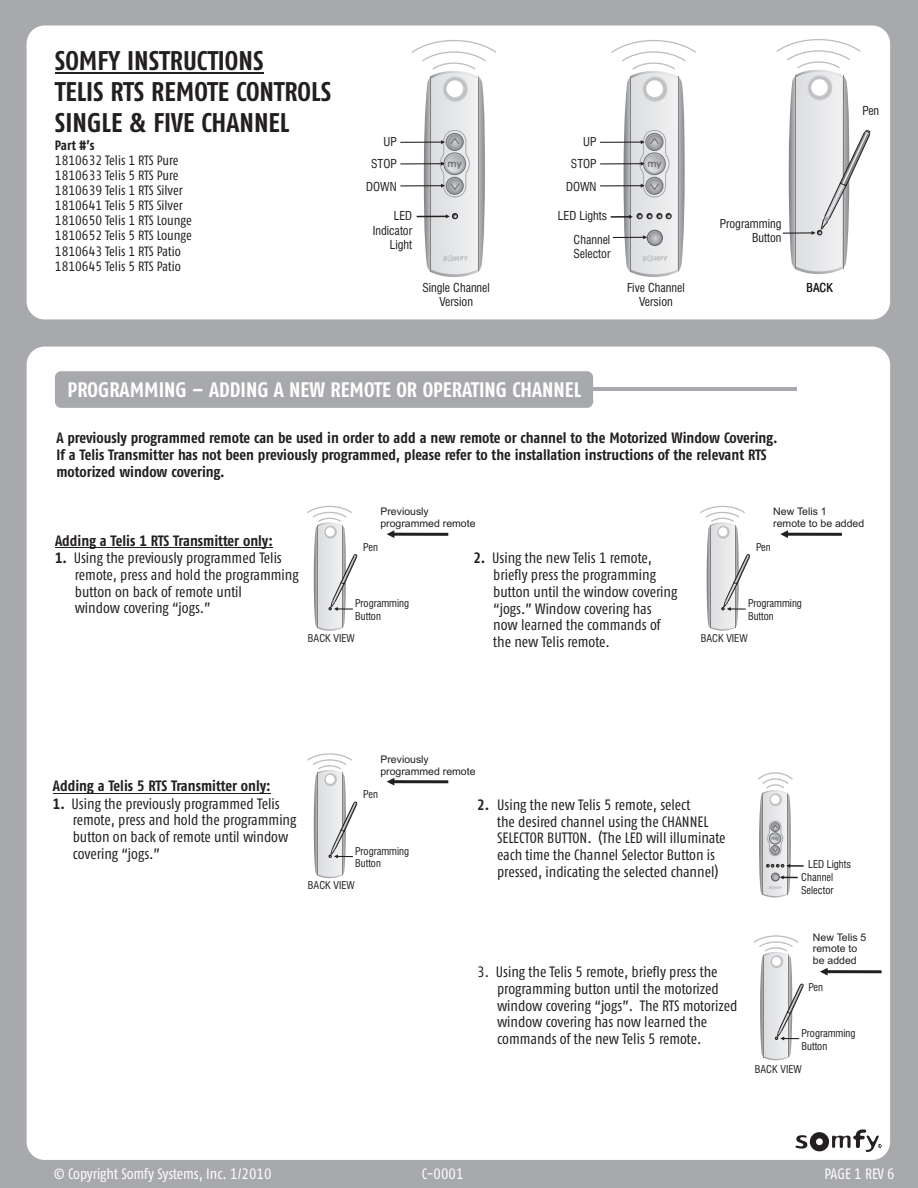
<style>
.page{position:relative;width:918px;height:1188px;background:#a8a9ad}
.page>*{position:absolute;margin:0;border:0;box-sizing:border-box;transform-origin:0 0}
.t1{font:27px/30.9px "Fago Co Bold Tf";color:#231f20}
.t2{font:21px "Fago Co Bold Tf";color:#fff}
.t3{font:15px/16.8px "Fago Co Regular Tf";color:#231f20}
.t4{font:15px/17.2px "Fago Co Bold Tf";color:#231f20}
.t5{font:15px "Fago Co Regular Tf";color:#fff}
.t6{font:13.5px/15px "Fago Co Regular Tf";color:#231f20}
.t7{font:13.5px "Fago Co Bold Tf";color:#231f20}
.t8{font:condensed 12px/14.4px "Swiss 721 BT";color:#231f20;text-align:right}
.t9{font:condensed 10.5px/12.6px "Swiss 721 BT";color:#231f20}
.t10{font:10.5px/11.7px "Arial";color:#231f20}
.t11{font:700 9.75px "Avant Garde IT Cby BT";color:#6c6d70}
.t12{font:700 5.1px "Avant Garde IT Cby BT";color:#6c6d70}
.s1{font-family:"Fago Co Bold Tf"}
</style>
<div class="page">
<div style="left:27px;top:347px;width:863px;height:813px;background:#fff;border-radius:18px"></div>
<div style="left:27px;top:26px;width:863px;height:293px;background:#fff;border-radius:18px"></div>
<svg style="left:776px;top:39px;width:94px;height:235px"></svg>
<hr style="left:55px;top:72px;width:209px;height:2px;background:#231f20">
<svg style="left:400px;top:40px;width:97px;height:237px"></svg>
<svg style="left:600px;top:40px;width:96px;height:237px"></svg>
<div style="left:55px;top:371px;width:538px;height:37px;background:#a8a9ad;border-radius:6px"></div>
<hr style="left:55px;top:547px;width:218px;height:1px;background:#231f20">
<hr style="left:53px;top:793px;width:218px;height:1px;background:#231f20">
<hr style="left:586px;top:387px;width:211px;height:4px;background:#a8a9ad">
<svg style="left:795px;top:1129px;width:87px;height:23px"></svg>
<svg style="left:307px;top:505px;width:50px;height:126px"></svg>
<svg style="left:700px;top:505px;width:50px;height:126px"></svg>
<svg style="left:387px;top:530px;width:61px;height:8px"></svg>
<svg style="left:780px;top:530px;width:62px;height:8px"></svg>
<svg style="left:758px;top:772px;width:46px;height:125px"></svg>
<svg style="left:753px;top:935px;width:51px;height:125px"></svg>
<svg style="left:820px;top:968px;width:62px;height:8px"></svg>
<svg style="left:307px;top:753px;width:50px;height:125px"></svg>
<svg style="left:387px;top:778px;width:61px;height:8px"></svg>
<h1 class="t1" style="left:55px;top:48px;width:278px">SOMFY INSTRUCTIONS<br>TELIS RTS REMOTE CONTROLS<br>SINGLE &amp; FIVE CHANNEL</h1>
<p class="t7" style="left:55px;top:141px;width:41px">Part #’s</p>
<p class="t6" style="left:55px;top:154px;width:138px">1810632 Telis 1 RTS Pure<br>1810633 Telis 5 RTS Pure<br>1810639 Telis 1 RTS Silver<br>1810641 Telis 5 RTS Silver<br>1810650 Telis 1 RTS Lounge<br>1810652 Telis 5 RTS Lounge<br>1810643 Telis 1 RTS Patio<br>1810645 Telis 5 RTS Patio</p>
<p class="t11" style="left:647px;top:159px;width:15px">my</p>
<p class="t8" style="left:366px;top:132px;width:32px;line-height:22px">UP<br>STOP<br>DOWN</p>
<p class="t8" style="left:566px;top:132px;width:32px;line-height:22px">UP<br>STOP<br>DOWN</p>
<p class="t11" style="left:448px;top:159px;width:15px">my</p>
<p class="t8" style="left:373px;top:210px;width:41px">LED<br>Indicator<br>Light</p>
<p class="t8" style="left:558px;top:210px;width:51px">LED Lights</p>
<p class="t8" style="left:573px;top:234px;width:39px;text-align:left">Channel<br>Selector</p>
<p class="t8" style="left:720px;top:217px;width:63px">Programming<br>Button</p>
<p class="t8" style="left:422px;top:281px;width:69px;text-align:center">Single Channel<br>Version</p>
<p class="t8" style="left:627px;top:281px;width:59px">Five Channel</p>
<p class="t8" style="left:807px;top:281px;width:28px">BACK</p>
<p class="t8" style="left:639px;top:296px;width:35px">Version</p>
<p class="t8" style="left:862px;top:105px;width:18px">Pen</p>
<h2 class="t2" style="left:68px;top:382px;width:515px">PROGRAMMING – ADDING A NEW REMOTE OR OPERATING CHANNEL</h2>
<p class="t4" style="left:56px;top:430px;width:723px">A previously programmed remote can be used in order to add a new remote or channel to the Motorized Window Covering.<br>If a Telis Transmitter has not been previously programmed, please refer to the installation instructions of the relevant RTS motorized window covering.</p>
<p class="t4" style="left:55px;top:534px;width:219px">Adding a Telis 1 RTS Transmitter only:</p>
<p class="t3" style="left:75px;top:551px;width:225px;text-indent:-20px"><span class="s1">1.</span> Using the previously programmed Telis remote, press and hold the programming button on back of remote until<br>window covering “jogs.”</p>
<p class="t10" style="left:380px;top:507px;width:97px">Previously programmed remote</p>
<p class="t10" style="left:773px;top:507px;width:93px">New Telis 1<br>remote to be added</p>
<p class="t9" style="left:363px;top:542px;width:16px">Pen</p>
<p class="t9" style="left:355px;top:598px;width:55px">Programming<br>Button</p>
<p class="t9" style="left:308px;top:633px;width:48px">BACK VIEW</p>
<p class="t3" style="left:493px;top:551px;width:186px;text-indent:-20px"><span class="s1">2.</span> Using the new Telis 1 remote, briefly press the programming button until the window covering “jogs.” Window covering has now learned the commands of the new Telis remote.</p>
<p class="t9" style="left:756px;top:542px;width:16px">Pen</p>
<p class="t9" style="left:748px;top:598px;width:55px">Programming<br>Button</p>
<p class="t9" style="left:701px;top:633px;width:48px">BACK VIEW</p>
<p class="t4" style="left:53px;top:779px;width:219px">Adding a Telis 5 RTS Transmitter only:</p>
<p class="t3" style="left:73px;top:796px;width:225px;text-indent:-20px"><span class="s1">1.</span> Using the previously programmed Telis remote, press and hold the programming button on back of remote until window covering “jogs.”</p>
<p class="t10" style="left:380px;top:754px;width:97px">Previously programmed remote</p>
<p class="t9" style="left:363px;top:789px;width:16px">Pen</p>
<p class="t9" style="left:355px;top:846px;width:55px">Programming<br>Button</p>
<p class="t9" style="left:308px;top:880px;width:48px">BACK VIEW</p>
<p class="t3" style="left:497px;top:798px;width:230px;text-indent:-20px"><span class="s1">2.</span> Using the new Telis 5 remote, select<br>the desired channel using the CHANNEL SELECTOR BUTTON. (The LED will illuminate each time the Channel Selector Button is pressed, indicating the selected channel)</p>
<p class="t3" style="left:497px;top:965px;width:242px;text-indent:-20px">3. Using the Telis 5 remote, briefly press the programming button until the motorized window covering “jogs”. The RTS motorized window covering has now learned the commands of the new Telis 5 remote.</p>
<p class="t12" style="left:771px;top:836px;width:9px">my</p>
<p class="t9" style="left:808px;top:859px;width:45px">LED Lights</p>
<p class="t9" style="left:801px;top:872px;width:34px">Channel<br>Selector</p>
<p class="t10" style="left:813px;top:932px;width:55px">New Telis 5 remote to be added</p>
<p class="t9" style="left:808px;top:982px;width:16px">Pen</p>
<p class="t9" style="left:802px;top:1028px;width:55px">Programming<br>Button</p>
<p class="t9" style="left:755px;top:1064px;width:48px">BACK VIEW</p>
<p class="t5" style="left:54px;top:1169px;width:219px">© Copyright Somfy Systems, Inc. 1/2010</p>
<p class="t5" style="left:422px;top:1169px;width:43px">C-0001</p>
<p class="t5" style="left:824px;top:1169px;width:72px">PAGE 1 REV 6</p>
</div>
